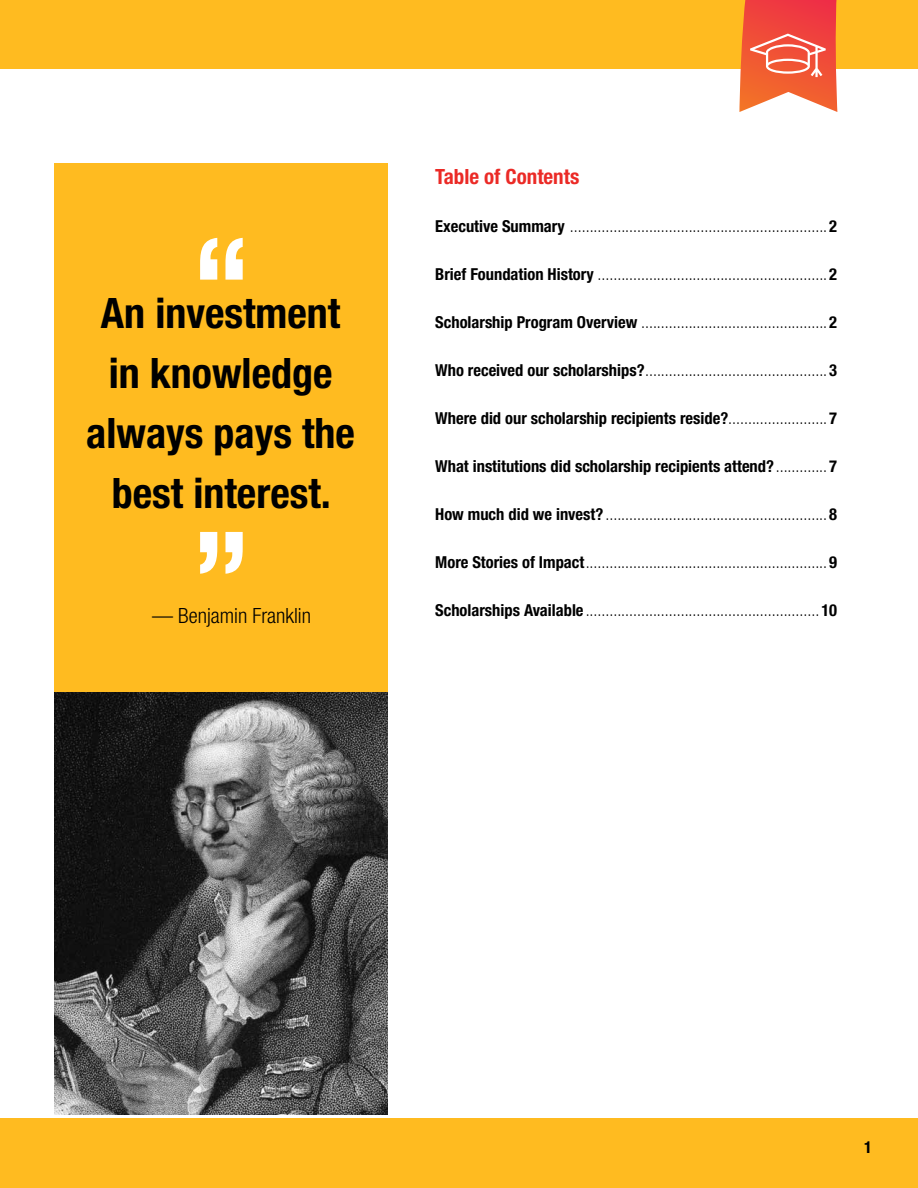
<style>
.page{position:relative;width:918px;height:1188px;background:#fff}
.page>*{position:absolute;margin:0;border:0;box-sizing:border-box;transform-origin:0 0}
.t1{font:700 condensed 42px/60px "Helvetica Neue";color:#000;text-align:center}
.t2{font:300 condensed 21px "Helvetica Neue";color:#000}
.t3{font:700 condensed 21px "Helvetica Neue";color:#eb2a26}
.t4{font:300 condensed 16.5px "Helvetica Neue";color:#000}
.t5{font:700 condensed 16.5px "Helvetica Neue";color:#000}
.s1{font-weight:700}
.s2{font-weight:300}
</style>
<div class="page">
<div style="left:0;top:0;width:918px;height:69px;background:#ffbb20"></div>
<div style="left:0;top:1118px;width:918px;height:70px;background:#ffbb20"></div>
<svg style="left:739px;top:0;width:99px;height:112px;background:#f36e56"></svg>
<div style="left:55px;top:163px;width:333px;height:530px;background:#ffbb20"></div>
<svg style="left:200px;top:238px;width:43px;height:42px"></svg>
<svg style="left:200px;top:532px;width:43px;height:42px"></svg>
<img style="left:54px;top:693px;width:333px;height:422px">
<h1 class="t1" style="left:86px;top:283px;width:270px">An investment in knowledge always pays the best interest.</h1>
<p class="t3" style="left:435px;top:164px;width:146px">Table of Contents</p>
<p class="t4" style="left:435px;top:217px;width:404px"><span class="s1">Executive Summary</span> ................................................................. <span class="s1">2</span></p>
<p class="t4" style="left:435px;top:265px;width:404px"><span class="s1">Brief Foundation History</span> .......................................................... <span class="s1">2</span></p>
<p class="t4" style="left:435px;top:313px;width:404px"><span class="s1">Scholarship Program Overview</span> ............................................... <span class="s1">2</span></p>
<p class="t4" style="left:435px;top:361px;width:404px"><span class="s1">Who received our scholarships?</span>.............................................. <span class="s1">3</span></p>
<p class="t5" style="left:435px;top:408px;width:403px">Where did our scholarship recipients reside?<span class="s2">.........................</span> 7</p>
<p class="t5" style="left:435px;top:456px;width:403px">What institutions did scholarship recipients attend?<span class="s2">.............</span> 7</p>
<p class="t4" style="left:435px;top:505px;width:404px"><span class="s1">How much did we invest?</span> ........................................................ <span class="s1">8</span></p>
<p class="t4" style="left:435px;top:553px;width:404px"><span class="s1">More Stories of Impact</span>............................................................. <span class="s1">9</span></p>
<p class="t2" style="left:152px;top:603px;width:160px">— Benjamin Franklin</p>
<p class="t4" style="left:435px;top:601px;width:404px"><span class="s1">Scholarships Available</span> ........................................................... <span class="s1">10</span></p>
<p class="t5" style="left:864px;top:1137px;width:9px">1</p>
</div>
